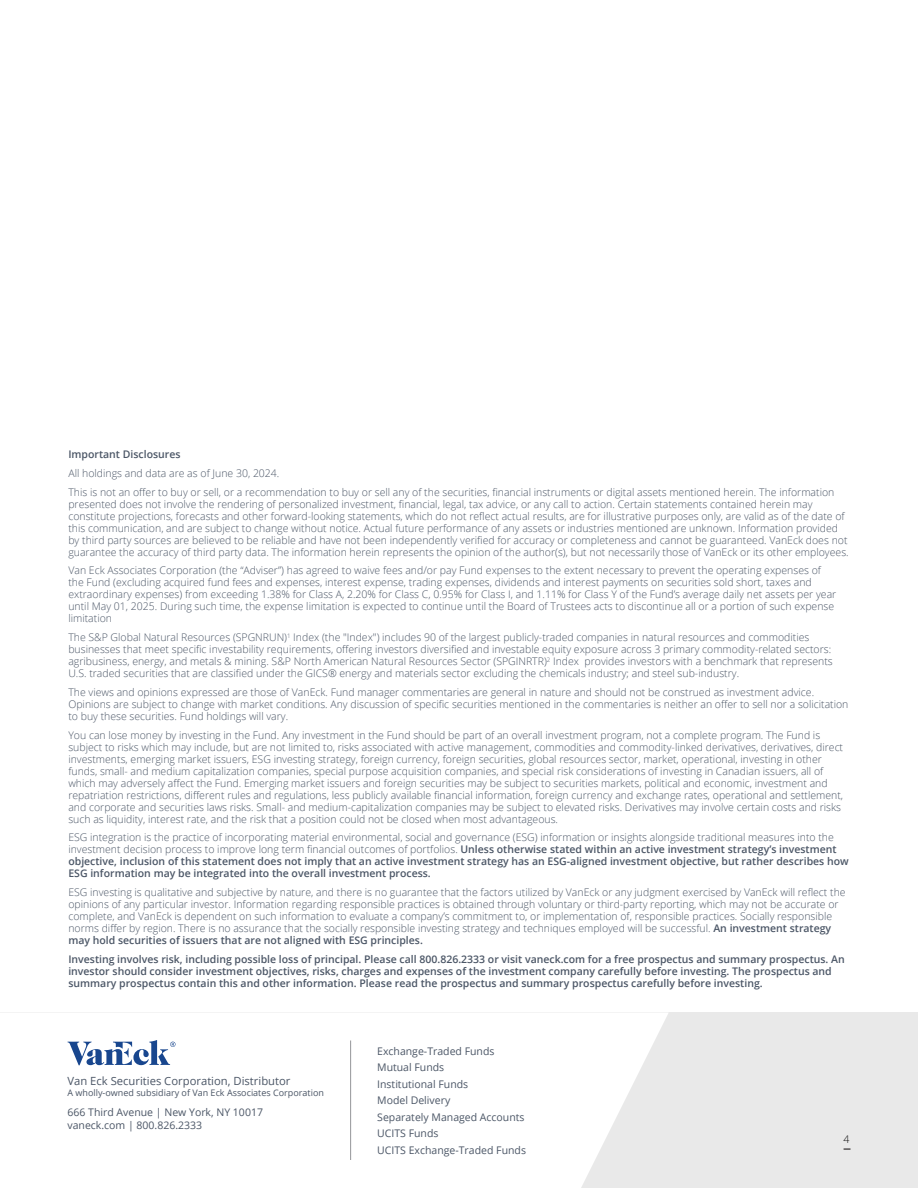
<style>
.page{position:relative;width:918px;height:1188px;background:#fff}
.page>*{position:absolute;margin:0;border:0;box-sizing:border-box;transform-origin:0 0}
.t1{font:11.25px "Open Sans";color:#4b5666}
.Disclosure{font:300 10.5px/12px "Open Sans";color:#4b5666}
.Disclosure-2{font:600 10.5px/12px "Open Sans";color:#4b5666}
.t2{font:10.5px/16.5px "Open Sans";color:#4b5666}
.t3{font:300 10.5px "Open Sans";color:#050505}
.t4{font:9px "Open Sans";color:#4b5666}
.s1{font-weight:300}
.s2{font-weight:600}
</style>
<div class="page">
<div style="left:0;top:1012px;width:918px;height:176px;background:#e9e9e9"></div>
<div style="left:0;top:1012px;width:668px;height:176px;background:#fff"></div>
<svg style="left:68px;top:1040px;width:107px;height:25px;background:#a7b9d4"></svg>
<hr style="left:350px;top:1040px;width:1px;height:120px;background:#959699">
<p class="Disclosure-2" style="left:68px;top:448px;width:114px">Important Disclosures</p>
<p class="Disclosure" style="left:68px;top:467px;width:213px">All holdings and data are as of June 30, 2024.</p>
<p class="Disclosure" style="left:68px;top:485px;width:782px">This is not an offer to buy or sell, or a recommendation to buy or sell any of the securities, financial instruments or digital assets mentioned herein. The information presented does not involve the rendering of personalized investment, financial, legal, tax advice, or any call to action. Certain statements contained herein may constitute projections, forecasts and other forward-looking statements, which do not reflect actual results, are for illustrative purposes only, are valid as of the date of this communication, and are subject to change without notice. Actual future performance of any assets or industries mentioned are unknown. Information provided by third party sources are believed to be reliable and have not been independently verified for accuracy or completeness and cannot be guaranteed. VanEck does not guarantee the accuracy of third party data. The information herein represents the opinion of the author(s), but not necessarily those of VanEck or its other employees.</p>
<p class="Disclosure" style="left:68px;top:564px;width:769px">Van Eck Associates Corporation (the “Adviser”) has agreed to waive fees and/or pay Fund expenses to the extent necessary to prevent the operating expenses of the Fund (excluding acquired fund fees and expenses, interest expense, trading expenses, dividends and interest payments on securities sold short, taxes and extraordinary expenses) from exceeding 1.38% for Class A, 2.20% for Class C, 0.95% for Class I, and 1.11% for Class Y of the Fund’s average daily net assets per year until May 01, 2025. During such time, the expense limitation is expected to continue until the Board of Trustees acts to discontinue all or a portion of such expense limitation</p>
<p class="Disclosure" style="left:68px;top:631px;width:766px">The S&amp;P Global Natural Resources (SPGNRUN)<sup>1</sup> Index (the "Index") includes 90 of the largest publicly-traded companies in natural resources and commodities businesses that meet specific investability requirements, offering investors diversified and investable equity exposure across 3 primary commodity-related sectors: agribusiness, energy, and metals &amp; mining. S&amp;P North American Natural Resources Sector (SPGINRTR)<sup>2</sup> Index provides investors with a benchmark that represents U.S. traded securities that are classified under the GICS® energy and materials sector excluding the chemicals industry; and steel sub-industry.</p>
<p class="Disclosure" style="left:68px;top:686px;width:782px">The views and opinions expressed are those of VanEck. Fund manager commentaries are general in nature and should not be construed as investment advice.<br>Opinions are subject to change with market conditions. Any discussion of specific securities mentioned in the commentaries is neither an offer to sell nor a solicitation to buy these securities. Fund holdings will vary.</p>
<p class="Disclosure" style="left:68px;top:728px;width:776px">You can lose money by investing in the Fund. Any investment in the Fund should be part of an overall investment program, not a complete program. The Fund is subject to risks which may include, but are not limited to, risks associated with active management, commodities and commodity-linked derivatives, derivatives, direct investments, emerging market issuers, ESG investing strategy, foreign currency, foreign securities, global resources sector, market, operational, investing in other funds, small- and medium capitalization companies, special purpose acquisition companies, and special risk considerations of investing in Canadian issuers, all of which may adversely affect the Fund. Emerging market issuers and foreign securities may be subject to securities markets, political and economic, investment and repatriation restrictions, different rules and regulations, less publicly available financial information, foreign currency and exchange rates, operational and settlement, and corporate and securities laws risks. Small- and medium-capitalization companies may be subject to elevated risks. Derivatives may involve certain costs and risks such as liquidity, interest rate, and the risk that a position could not be closed when most advantageous.</p>
<p class="Disclosure-2" style="left:68px;top:831px;width:782px"><span class="s1">ESG integration is the practice of incorporating material environmental, social and governance (ESG) information or insights alongside traditional measures into the investment decision process to improve long term financial outcomes of portfolios.</span> Unless otherwise stated within an active investment strategy’s investment objective, inclusion of this statement does not imply that an active investment strategy has an ESG-aligned investment objective, but rather describes how ESG information may be integrated into the overall investment process.</p>
<p class="Disclosure" style="left:68px;top:886px;width:779px">ESG investing is qualitative and subjective by nature, and there is no guarantee that the factors utilized by VanEck or any judgment exercised by VanEck will reflect the opinions of any particular investor. Information regarding responsible practices is obtained through voluntary or third-party reporting, which may not be accurate or complete, and VanEck is dependent on such information to evaluate a company’s commitment to, or implementation of, responsible practices. Socially responsible norms differ by region. There is no assurance that the socially responsible investing strategy and techniques employed will be successful. <span class="s2">An investment strategy may hold securities of issuers that are not aligned with ESG principles.</span></p>
<p class="Disclosure-2" style="left:68px;top:953px;width:778px">Investing involves risk, including possible loss of principal. Please call 800.826.2333 or visit vaneck.com for a free prospectus and summary prospectus. An investor should consider investment objectives, risks, charges and expenses of the investment company carefully before investing. The prospectus and summary prospectus contain this and other information. Please read the prospectus and summary prospectus carefully before investing.</p>
<p class="t1" style="left:68px;top:1074px;width:225px">Van Eck Securities Corporation, Distributor</p>
<p class="t4" style="left:68px;top:1087px;width:258px">A wholly-owned subsidiary of Van Eck Associates Corporation</p>
<p class="t2" style="left:68px;top:1105px;width:197px;line-height:13.5px">666 Third Avenue | New York, NY 10017 vaneck.com | 800.826.2333</p>
<p class="t2" style="left:377px;top:1042px;width:150px">Exchange-Traded Funds<br>Mutual Funds<br>Institutional Funds<br>Model Delivery<br>Separately Managed Accounts<br>UCITS Funds<br>UCITS Exchange-Traded Funds</p>
<p class="t3" style="left:844px;top:1132px;width:7px">4</p>
</div>
